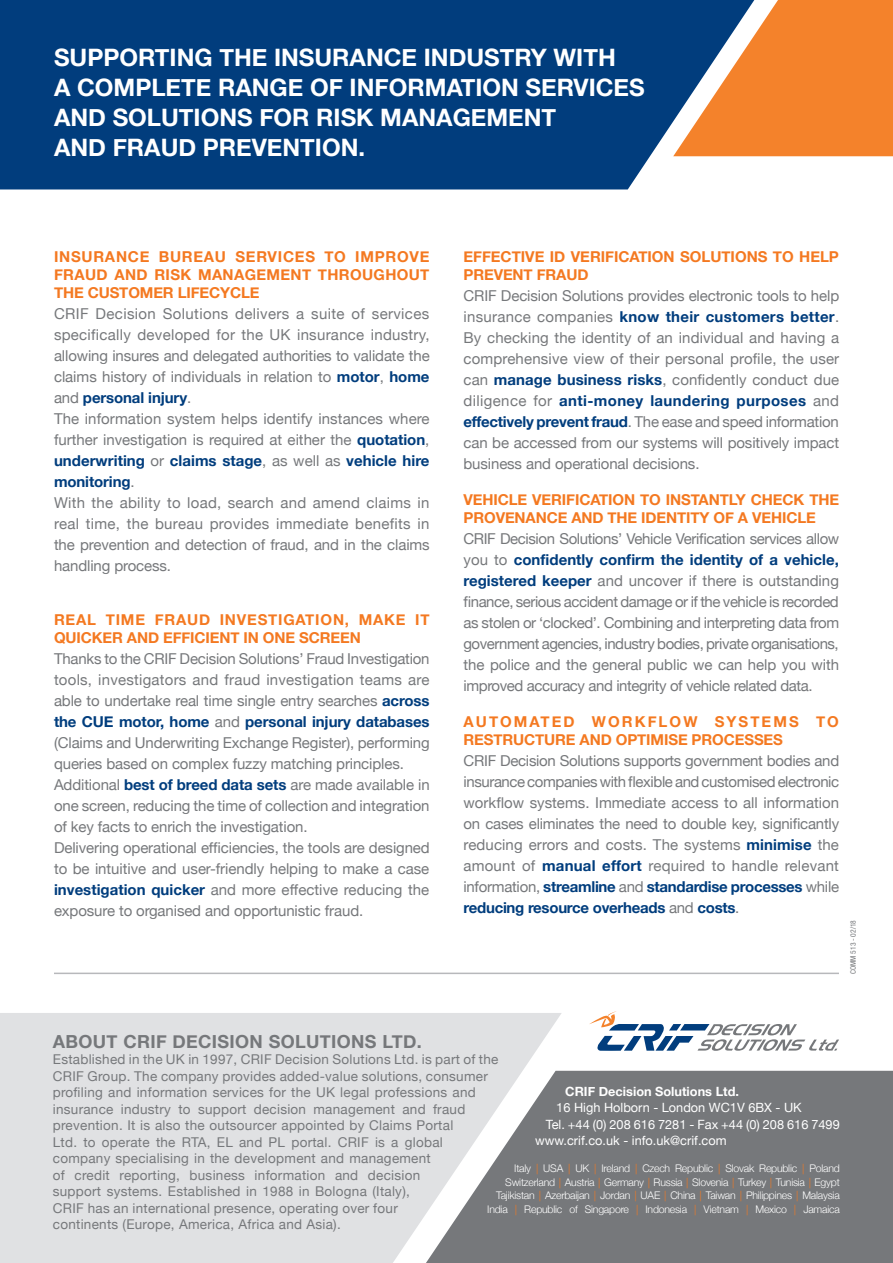
<style>
.page{position:relative;width:893px;height:1263px;background:#fff}
.page>*{position:absolute;margin:0;border:0;box-sizing:border-box;transform-origin:0 0}
.t1{font:700 24px/30px "Helvetica Neue";color:#fff}
.t2{font:700 18px "Helvetica Neue";letter-spacing:.02em;color:#76787b}
.t3{font:15px/21px "Helvetica Neue";letter-spacing:-.01em;color:#76787b;text-align:justify}
.t4{font:700 15px/18px "Helvetica Neue";letter-spacing:-.01em;color:#f47921}
.t5{font:700 15px/18px "Helvetica Neue";letter-spacing:.025em;color:#f47921}
.t6{font:13.5px/16.5px "Helvetica Neue";letter-spacing:.02em;color:#76787b}
.t7{font:12.75px "Helvetica Neue";color:#fff}
.t8{font:700 12.75px "Helvetica Neue";color:#fff}
.t9{font:300 10.5px/13.5px "Helvetica Neue";letter-spacing:-.02em;color:#fff;text-align:right}
.t10{font:condensed 7.5px "Helvetica Neue LT Std";color:#76787b}
.s1{font-weight:700;color:#013d7d}
.s2{color:#f47921}
</style>
<div class="page">
<div style="left:0;top:1013px;width:562px;height:250px;background:#e0e1e3"></div>
<div style="left:0;top:0;width:754px;height:189px;background:#013d7d"></div>
<svg style="left:426px;top:1071px;width:467px;height:192px;background:#86888b"></svg>
<svg style="left:673px;top:0;width:220px;height:156px;background:#d0834b"></svg>
<svg style="left:589px;top:1011px;width:250px;height:40px"></svg>
<hr style="left:54px;top:972px;width:785px;height:2px;background:#b7b8bb">
<h1 class="t1" style="left:54px;top:42px;width:592px">SUPPORTING THE INSURANCE INDUSTRY WITH<br>A COMPLETE RANGE OF INFORMATION SERVICES AND SOLUTIONS FOR RISK MANAGEMENT<br>AND FRAUD PREVENTION.</h1>
<p class="t4" style="left:54px;top:248px;width:377px;text-align:justify">INSURANCE BUREAU SERVICES TO IMPROVE FRAUD AND RISK MANAGEMENT THROUGHOUT THE CUSTOMER LIFECYCLE</p>
<p class="t3" style="left:54px;top:303px;width:377px;text-align:left">CRIF Decision Solutions delivers a suite of services specifically developed for the UK insurance industry, allowing insures and delegated authorities to validate the claims history of individuals in relation to <span class="s1">motor</span>, <span class="s1">home </span>and <span class="s1">personal injury</span>.<br>The information system helps identify instances where further investigation is required at either the <span class="s1">quotation</span>, <span class="s1">underwriting</span> or <span class="s1">claims stage</span>, as well as <span class="s1">vehicle hire monitoring</span>.<br>With the ability to load, search and amend claims in real time, the bureau provides immediate benefits in the prevention and detection of fraud, and in the claims handling process.</p>
<p class="t5" style="left:54px;top:611px;width:377px">REAL TIME FRAUD INVESTIGATION, MAKE IT<br>QUICKER AND EFFICIENT IN ONE SCREEN</p>
<p class="t3" style="left:54px;top:648px;width:377px;text-align:left">Thanks to the CRIF Decision Solutions’ Fraud Investigation tools, investigators and fraud investigation teams are able to undertake real time single entry searches <span class="s1">across the CUE motor, home</span> and <span class="s1">personal injury databases </span>(Claims and Underwriting Exchange Register), performing queries based on complex fuzzy matching principles.<br>Additional <span class="s1">best of breed data sets</span> are made available in one screen, reducing the time of collection and integration of key facts to enrich the investigation.<br>Delivering operational efficiencies, the tools are designed to be intuitive and user-friendly helping to make a case <span class="s1">investigation quicker</span> and more effective reducing the exposure to organised and opportunistic fraud.</p>
<p class="t4" style="left:463px;top:248px;width:377px">EFFECTIVE ID VERIFICATION SOLUTIONS TO HELP<br>PREVENT FRAUD</p>
<p class="t3" style="left:463px;top:285px;width:377px">CRIF Decision Solutions provides electronic tools to help insurance companies <span class="s1">know their customers better</span>.<br>By checking the identity of an individual and having a comprehensive view of their personal profile, the user can <span class="s1">manage business risks</span>, confidently conduct due diligence for <span class="s1">anti-money laundering purposes</span> and <span class="s1">effectively prevent fraud</span>. The ease and speed information can be accessed from our systems will positively impact business and operational decisions.</p>
<p class="t4" style="left:463px;top:491px;width:377px">VEHICLE VERIFICATION TO INSTANTLY CHECK THE<br>PROVENANCE AND THE IDENTITY OF A VEHICLE</p>
<p class="t3" style="left:463px;top:528px;width:377px">CRIF Decision Solutions’ Vehicle Verification services allow you to <span class="s1">confidently confirm the identity of a vehicle, registered keeper</span> and uncover if there is outstanding finance, serious accident damage or if the vehicle is recorded as stolen or ‘clocked’. Combining and interpreting data from government agencies, industry bodies, private organisations, the police and the general public we can help you with improved accuracy and integrity of vehicle related data.</p>
<p class="t4" style="left:463px;top:713px;width:377px">AUTOMATED WORKFLOW SYSTEMS TO<br>RESTRUCTURE AND OPTIMISE PROCESSES</p>
<p class="t3" style="left:463px;top:750px;width:377px">CRIF Decision Solutions supports government bodies and insurance companies with flexible and customised electronic workflow systems. Immediate access to all information on cases eliminates the need to double key, significantly reducing errors and costs. The systems <span class="s1">minimise</span> the amount of <span class="s1">manual effort</span> required to handle relevant information, <span class="s1">streamline</span> and <span class="s1">standardise processes</span> while <span class="s1">reducing resource overheads</span> and <span class="s1">costs</span>.</p>
<p class="t10" style="left:849px;top:974px;width:55px;rotate:-90deg">COMM 513 - 02/18</p>
<p class="t2" style="left:53px;top:1030px;width:370px">ABOUT CRIF DECISION SOLUTIONS LTD.</p>
<p class="t6" style="left:53px;top:1051px;width:447px">Established in the UK in 1997, CRIF Decision Solutions Ltd. is part of the CRIF Group. The company provides added-value solutions, consumer profiling and information services for the UK legal professions and insurance industry to support decision management and fraud prevention. It is also the outsourcer appointed by Claims Portal<br>Ltd. to operate the RTA, EL and PL portal. CRIF is a global company specialising in the development and management<br>of credit reporting, business information and decision<br>support systems. Established in 1988 in Bologna (Italy),<br>CRIF has an international presence, operating over four<br>continents (Europe, America, Africa and Asia).</p>
<p class="t8" style="left:565px;top:1083px;width:175px">CRIF Decision Solutions Ltd.</p>
<p class="t7" style="left:556px;top:1100px;width:247px">16 High Holborn - London WC1V 6BX - UK</p>
<p class="t7" style="left:546px;top:1117px;width:295px">Tel. +44 (0) 208 616 7281 - Fax +44 (0) 208 616 7499</p>
<p class="t7" style="left:535px;top:1133px;width:193px">www.crif.co.uk - info.uk@crif.com</p>
<p class="t9" style="left:487px;top:1162px;width:354px">Italy <span class="s2">|</span> USA <span class="s2">|</span> UK <span class="s2">|</span> Ireland <span class="s2">|</span> Czech Republic <span class="s2">|</span> Slovak Republic <span class="s2">|</span> Poland Switzerland <span class="s2">|</span> Austria <span class="s2">|</span> Germany <span class="s2">|</span> Russia <span class="s2">|</span> Slovenia <span class="s2">|</span> Turkey <span class="s2">|</span> Tunisia <span class="s2">|</span> Egypt Tajikistan <span class="s2">|</span> Azerbaijan <span class="s2">|</span> Jordan <span class="s2">|</span> UAE <span class="s2">|</span> China <span class="s2">|</span> Taiwan <span class="s2">|</span> Philippines <span class="s2">|</span> Malaysia India <span class="s2">|</span> Republic of Singapore <span class="s2">|</span> Indonesia <span class="s2">|</span> Vietnam <span class="s2">|</span> Mexico <span class="s2">|</span> Jamaica</p>
</div>
